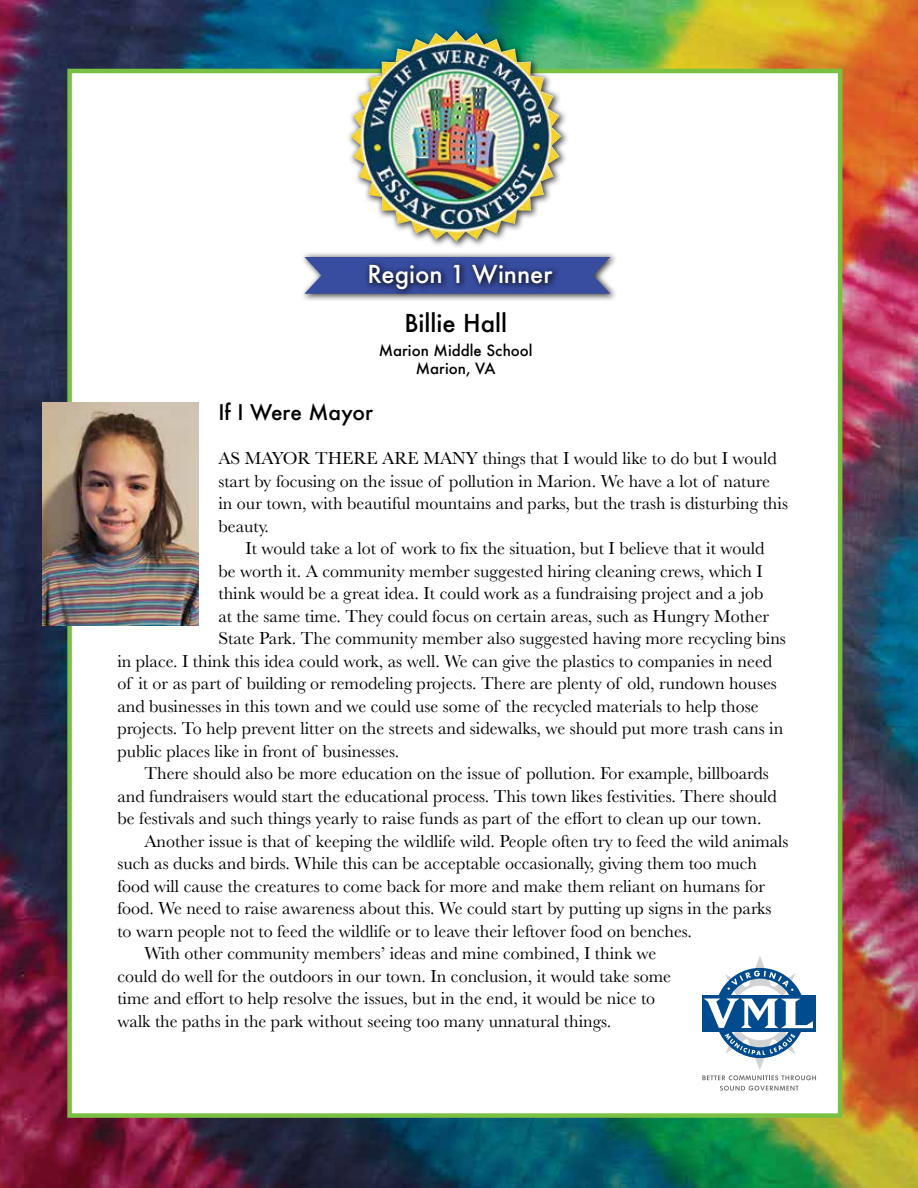
<style>
.page{position:relative;width:918px;height:1188px;background:#fff}
.page>*{position:absolute;margin:0;border:0;box-sizing:border-box;transform-origin:0 0}
.t1{font:500 24px "Futura";color:#fff}
.t2{font:500 24px "Futura";color:#000}
.t3{font:500 21px "Futura";color:#000}
.t4{font:18px/22.5px "Baskerville";color:#000}
.t5{font:500 15px/18px "Futura";color:#000;text-align:center}
</style>
<div class="page">
<img style="left:0;top:0;width:917px;height:1188px">
<div style="left:67px;top:69px;width:775px;height:1049px;background:#fff;border:4px solid #7ac143"></div>
<div style="left:300px;top:252px;width:318px;height:51px;background:#000;opacity:.75"></div>
<svg style="left:304px;top:257px;width:306px;height:37px;background:#4d5ea6"></svg>
<div style="left:365px;top:260px;width:196px;height:37px;background:#000;opacity:.75"></div>
<div style="left:346px;top:26px;width:224px;height:224px;background:#000;opacity:.75"></div>
<img style="left:412px;top:32px;width:44px;height:17px">
<svg style="left:702px;top:956px;width:114px;height:124px"></svg>
<svg style="left:720px;top:1086px;width:79px;height:5px"></svg>
<img style="left:43px;top:403px;width:155px;height:223px">
<h1 class="t1" style="left:367px;top:257px;width:187px">Region 1 Winner</h1>
<h1 class="t2" style="left:404px;top:306px;width:104px">Billie Hall</h1>
<p class="t5" style="left:379px;top:342px;width:155px">Marion Middle School<br>Marion, VA</p>
<p class="t3" style="left:218px;top:398px;width:156px">If I Were Mayor</p>
<p class="t4" style="left:218px;top:447px;width:571px">AS MAYOR THERE ARE MANY things that I would like to do but I would start by focusing on the issue of pollution in Marion. We have a lot of nature in our town, with beautiful mountains and parks, but the trash is disturbing this beauty.</p>
<p class="t4" style="left:245px;top:537px;width:521px">It would take a lot of work to fix the situation, but I believe that it would</p>
<p class="t4" style="left:218px;top:560px;width:546px">be worth it. A community member suggested hiring cleaning crews, which I</p>
<p class="t4" style="left:218px;top:582px;width:547px">think would be a great idea. It could work as a fundraising project and a job</p>
<p class="t4" style="left:218px;top:605px;width:552px">at the same time. They could focus on certain areas, such as Hungry Mother</p>
<p class="t4" style="left:218px;top:627px;width:569px">State Park. The community member also suggested having more recycling bins</p>
<p class="t4" style="left:117px;top:650px;width:656px">in place. I think this idea could work, as well. We can give the plastics to companies in need</p>
<p class="t4" style="left:117px;top:672px;width:661px">of it or as part of building or remodeling projects. There are plenty of old, rundown houses</p>
<p class="t4" style="left:117px;top:695px;width:643px">and businesses in this town and we could use some of the recycled materials to help those</p>
<p class="t4" style="left:117px;top:717px;width:667px">projects. To help prevent litter on the streets and sidewalks, we should put more trash cans in</p>
<p class="t4" style="left:117px;top:740px;width:283px">public places like in front of businesses.</p>
<p class="t4" style="left:144px;top:762px;width:626px">There should also be more education on the issue of pollution. For example, billboards</p>
<p class="t4" style="left:117px;top:785px;width:661px">and fundraisers would start the educational process. This town likes festivities. There should</p>
<p class="t4" style="left:117px;top:807px;width:646px">be festivals and such things yearly to raise funds as part of the effort to clean up our town.</p>
<p class="t4" style="left:144px;top:830px;width:646px">Another issue is that of keeping the wildlife wild. People often try to feed the wild animals</p>
<p class="t4" style="left:117px;top:852px;width:641px">such as ducks and birds. While this can be acceptable occasionally, giving them too much</p>
<p class="t4" style="left:117px;top:875px;width:649px">food will cause the creatures to come back for more and make them reliant on humans for</p>
<p class="t4" style="left:117px;top:897px;width:656px">food. We need to raise awareness about this. We could start by putting up signs in the parks</p>
<p class="t4" style="left:117px;top:920px;width:576px">to warn people not to feed the wildlife or to leave their leftover food on benches.</p>
<p class="t4" style="left:144px;top:942px;width:514px">With other community members’ ideas and mine combined, I think we</p>
<p class="t4" style="left:117px;top:965px;width:555px">could do well for the outdoors in our town. In conclusion, it would take some</p>
<p class="t4" style="left:117px;top:987px;width:539px">time and effort to help resolve the issues, but in the end, it would be nice to</p>
<p class="t4" style="left:117px;top:1010px;width:496px">walk the paths in the park without seeing too many unnatural things.</p>
</div>
